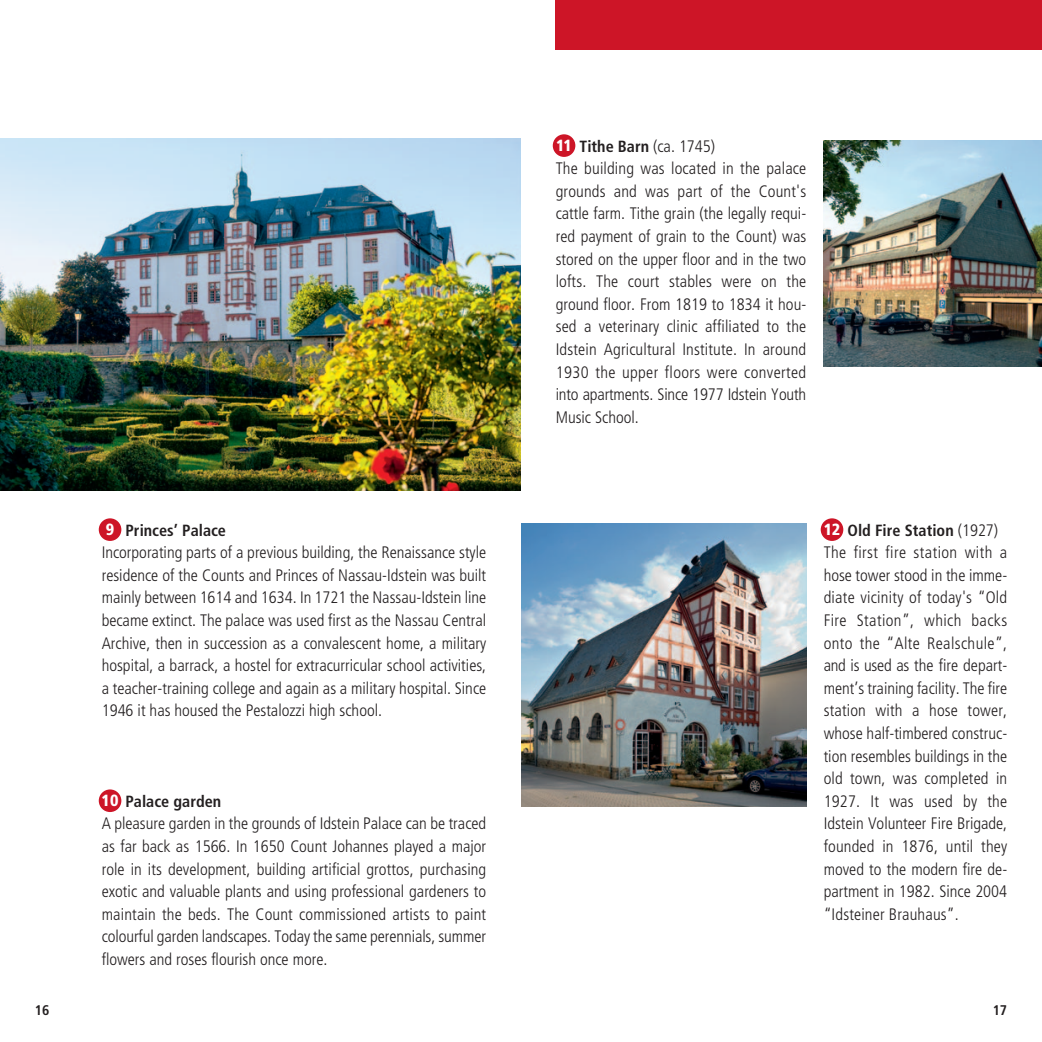
<style>
.page{position:relative;width:1042px;height:1042px;background:#fff}
.page>*{position:absolute;margin:0;border:0;box-sizing:border-box;transform-origin:0 0}
.t1{font:300 condensed 16.62px/22.6px "Frutiger LT Std";color:#231f20;text-align:justify}
.t2{font:700 condensed 16.1px "Frutiger LT Std";color:#231f20}
.t3{font:900 condensed 16.1px "Frutiger LT Std";color:#fff}
.t4{font:700 condensed 14px "Frutiger LT Std";color:#231f20}
.s1{font-weight:900;color:#fff}
.s2{font-weight:300;font-size:16.62px}
</style>
<div class="page">
<img style="left:823px;top:141px;width:219px;height:225px">
<div style="left:99px;top:518px;width:22px;height:23px;background:#cd1527;border-radius:50%"></div>
<img style="left:521px;top:523px;width:285px;height:284px">
<div style="left:99px;top:789px;width:22px;height:23px;background:#cd1527;border-radius:50%"></div>
<img style="left:0;top:139px;width:521px;height:351px">
<div style="left:553px;top:134px;width:22px;height:23px;background:#cd1527;border-radius:50%"></div>
<div style="left:821px;top:518px;width:22px;height:23px;background:#cd1527;border-radius:50%"></div>
<div style="left:556px;top:0;width:486px;height:50px;background:#cd1527"></div>
<p class="t2" style="left:126px;top:523px;width:102px">Princes’ Palace</p>
<p class="t1" style="left:102px;top:542px;width:386px">Incorporating parts of a previous building, the Renaissance style residence of the Counts and Princes of Nassau-Idstein was built mainly between 1614 and 1634. In 1721 the Nassau-Idstein line became extinct. The palace was used first as the Nassau Central Archive, then in succession as a convalescent home, a military hospital, a barrack, a hostel for extracurricular school activities, a teacher-training college and again as a military hospital. Since 1946 it has housed the Pestalozzi high school.</p>
<p class="t3" style="left:106px;top:520px;width:10px">9</p>
<p class="t2" style="left:102px;top:795px;width:121px"><span class="s1">10</span> Palace garden</p>
<p class="t1" style="left:102px;top:813px;width:386px">A pleasure garden in the grounds of Idstein Palace can be traced as far back as 1566. In 1650 Count Johannes played a major role in its development, building artificial grottos, purchasing exotic and valuable plants and using professional gardeners to maintain the beds. The Count commissioned artists to paint colourful garden landscapes. Today the same perennials, summer flowers and roses flourish once more.</p>
<p class="t2" style="left:579px;top:140px;width:137px">Tithe Barn <span class="s2">(ca. 1745)</span></p>
<p class="t1" style="left:556px;top:159px;width:252px">The building was located in the palace grounds and was part of the Count's cattle farm. Tithe grain (the legally requi&shy;red payment of grain to the Count) was stored on the upper floor and in the two lofts. The court stables were on the ground floor. From 1819 to 1834 it hou&shy;sed a veterinary clinic affiliated to the Idstein Agricultural Institute. In around 1930 the upper floors were converted into apartments. Since 1977 Idstein Youth Music School.</p>
<p class="t3" style="left:556px;top:136px;width:17px">11</p>
<p class="t2" style="left:847px;top:523px;width:152px">Old Fire Station <span class="s2">(1927)</span></p>
<p class="t1" style="left:823px;top:542px;width:185px">The first fire station with a hose tower stood in the imme&shy;diate vicinity of today's “Old Fire Station”, which backs onto the “Alte Realschule”, and is used as the fire depart&shy;ment’s training facility. The fire station with a hose tower, whose half-timbered construc&shy;tion resembles buildings in the old town, was completed in 1927. It was used by the Idstein Volunteer Fire Brigade, founded in 1876, until they moved to the modern fire de&shy;partment in 1982. Since 2004 “Idsteiner Brauhaus”.</p>
<p class="t3" style="left:824px;top:520px;width:18px">12</p>
<p class="t4" style="left:35px;top:1005px;width:16px">16</p>
<p class="t4" style="left:992px;top:1005px;width:16px">17</p>
</div>
